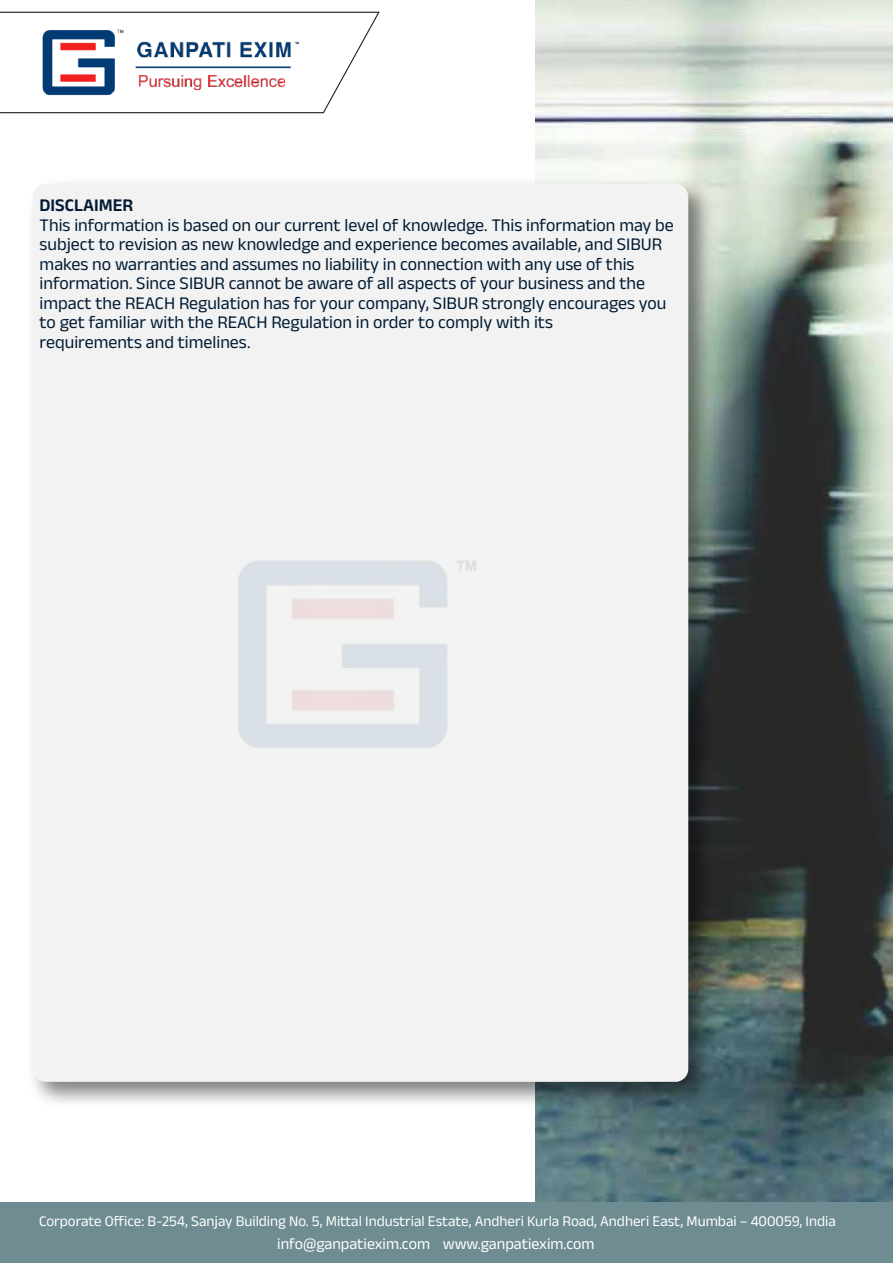
<style>
.page{position:relative;width:893px;height:1263px;background:#fff}
.page>*{position:absolute;margin:0;border:0;box-sizing:border-box;transform-origin:0 0}
.t1{font:18px/19.5px "Anek Devanagari";color:#001a33}
.t2{font:600 18px "Anek Devanagari";color:#001a33}
.t3{font:15.9px "Anek Devanagari";color:#fff}
.t4{font:15px "Anek Devanagari";color:#fff}
</style>
<div class="page">
<img style="left:535px;top:0;width:358px;height:1202px">
<div style="left:0;top:1202px;width:893px;height:61px;background:#6e8c92"></div>
<svg style="left:0;top:11px;width:380px;height:103px"></svg>
<img style="left:31px;top:17px;width:279px;height:88px">
<img style="left:32px;top:172px;width:690px;height:943px">
<div style="left:33px;top:184px;width:655px;height:898px;background:#f2f2f2;border-radius:13px"></div>
<img style="left:238px;top:560px;width:238px;height:188px">
<p class="t2" style="left:40px;top:194px;width:95px">DISCLAIMER</p>
<p class="t1" style="left:40px;top:215px;width:636px">This information is based on our current level of knowledge. This information may be subject to revision as new knowledge and experience becomes available, and SIBUR makes no warranties and assumes no liability in connection with any use of this information. Since SIBUR cannot be aware of all aspects of your business and the impact the REACH Regulation has for your company, SIBUR strongly encourages you to get familiar with the REACH Regulation in order to comply with its<br>requirements and timelines.</p>
<p class="t4" style="left:39px;top:1212px;width:798px">Corporate Office: B-254, Sanjay Building No. 5, Mittal Industrial Estate, Andheri Kurla Road, Andheri East, Mumbai – 400059, India</p>
<p class="t3" style="left:277px;top:1235px;width:319px">info@ganpatiexim.com www.ganpatiexim.com</p>
</div>
